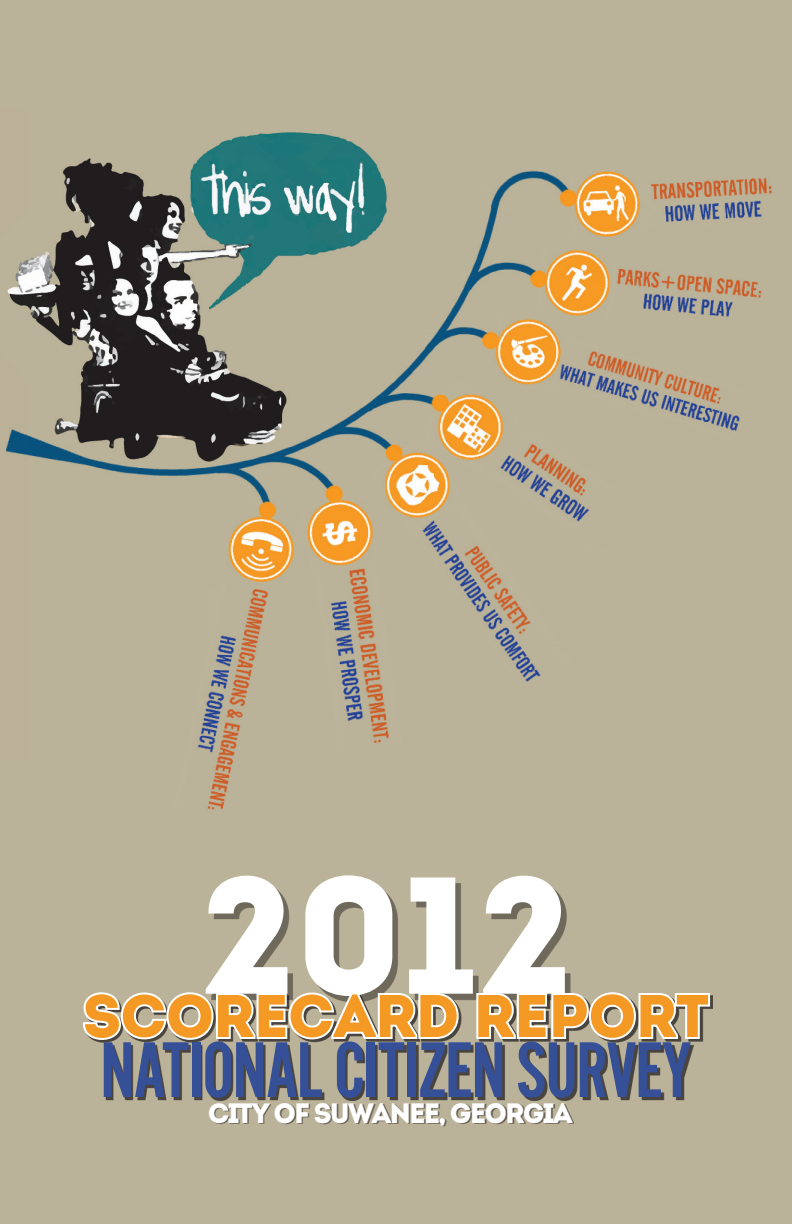
<style>
.page{position:relative;width:792px;height:1224px;background:#fff}
.page>*{position:absolute;margin:0;border:0;box-sizing:border-box;transform-origin:0 0}
.t1{font:166px "Intro";color:#fff}
.t2{font:82px "Alternate Gothic No 2";letter-spacing:-.025em;color:#365098}
.t3{font:60px "Intro";letter-spacing:-.025em;color:#f49923}
.t4{font:28px "Intro";letter-spacing:-.075em;color:#fff}
</style>
<div class="page">
<img style="left:0;top:0;width:792px;height:1224px">
<div style="left:211px;top:881px;width:360px;height:121px;background:#231f20;opacity:.5"></div>
<div style="left:86px;top:995px;width:627px;height:106px;background:#231f20;opacity:.75"></div>
<svg style="left:81px;top:987px;width:387px;height:58px"></svg>
<svg style="left:474px;top:987px;width:238px;height:58px"></svg>
<div style="left:210px;top:1104px;width:364px;height:23px;background:#231f20;opacity:.55"></div>
<h1 class="t1" style="left:202px;top:836px;width:370px">2012</h1>
<p class="t3" style="left:83px;top:980px;width:628px">SCORECARD REPORT</p>
<p class="t2" style="left:100px;top:1027px;width:593px">NATIONAL CITIZEN SURVEY</p>
<p class="t4" style="left:208px;top:1096px;width:366px">CITY OF SUWANEE, GEORGIA</p>
</div>
